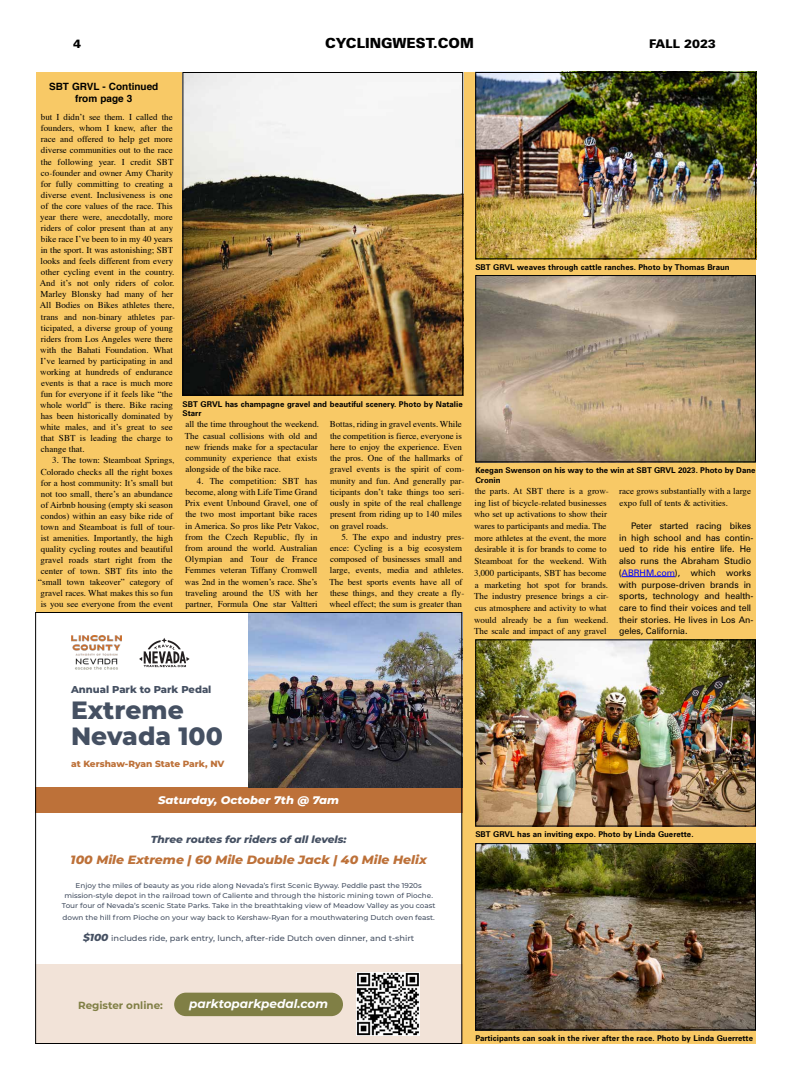
<style>
.page{position:relative;width:792px;height:1080px;background:#fff}
.page>*{position:absolute;margin:0;border:0;box-sizing:border-box;transform-origin:0 0}
.t1{font:800 25px/26.1px "Montserrat";color:#455062}
.t2{font:900 14px "Zurich BT";color:#000}
.t3{font:italic 700 12.1px "Montserrat";color:#fff}
.t4{font:italic 800 12px "Montserrat";color:#bd7139;scale:1.04 1}
.t5{font:900 12px "Zurich BT";color:#000}
.t6{font:italic 800 11px "Montserrat";color:#fff;scale:1.04 1}
.t7{font:700 10.4px "Montserrat";color:#807f45}
.t8{font:italic 800 10.2px "Montserrat";color:#455062;scale:1.04 1}
.t9{font:700 10px/12px "Helvetica";color:#000;text-align:center}
.t10{font:800 10px "Montserrat";color:#455062}
.CU_Text_indent{font:9px/11.1px "Times";color:#000}
.Tagline{font:9px/11.7px "Zurich BT";color:#000}
.t11{font:800 9px "Montserrat";color:#bd7139}
.Cutline{font:700 8px/9.6px "Zurich BT";color:#000}
.t12{font:500 8px "Montserrat";color:#455062;scale:1.04 1}
.t13{font:500 7px/10px "Montserrat";color:#455062;text-align:center;scale:1.04 1}
.s1{color:#00f}
.s2{font-weight:800;font-style:italic;font-size:10.2px}
</style>
<div class="page">
<div style="left:36px;top:72px;width:720px;height:972px;background:#f8c966"></div>
<hr style="left:622px;top:576px;width:53px;height:1px;background:#00f">
<img style="left:477px;top:74px;width:277px;height:183px">
<div style="left:475px;top:72px;width:281px;height:187px;border:1px solid #000"></div>
<img style="left:184px;top:74px;width:277px;height:320px">
<div style="left:182px;top:72px;width:281px;height:324px;border:1px solid #000"></div>
<div style="left:36px;top:612px;width:426px;height:432px;background:#fff"></div>
<div style="left:35px;top:965px;width:427px;height:79px;background:#f2e3d8"></div>
<div style="left:35px;top:787px;width:427px;height:26px;background:#bd7139"></div>
<svg style="left:139px;top:638px;width:50px;height:30px"></svg>
<img style="left:71px;top:635px;width:50px;height:35px">
<img style="left:249px;top:614px;width:211px;height:173px">
<div style="left:174px;top:993px;width:169px;height:23px;background:#807f45;border-radius:12px"></div>
<img style="left:357px;top:973px;width:62px;height:63px">
<img style="left:477px;top:641px;width:277px;height:184px">
<div style="left:475px;top:639px;width:281px;height:188px;border:1px solid #000"></div>
<img style="left:477px;top:845px;width:277px;height:183px">
<div style="left:475px;top:843px;width:281px;height:187px;border:1px solid #000"></div>
<img style="left:477px;top:277px;width:277px;height:183px">
<div style="left:475px;top:275px;width:281px;height:187px;border:1px solid #000"></div>
<h3 class="t5" style="left:73px;top:37px;width:9px">4</h3>
<h2 class="t2" style="left:325px;top:35px;width:150px">CYCLINGWEST.COM</h2>
<h3 class="t5" style="left:649px;top:37px;width:68px">FALL 2023</h3>
<p class="t9" style="left:49px;top:81px;width:111px">SBT GRVL - Continued from page 3</p>
<p class="CU_Text_indent" style="left:40px;top:111px;width:137px">but I didn’t see them. I called the founders, whom I knew, after the race and offered to help get more diverse communities out to the race the following year. I credit SBT co-founder and owner Amy Charity for fully committing to creating a diverse event. Inclusiveness is one of the core values of the race. This year there were, anecdotally, more riders of color present than at any bike race I’ve been to in my 40 years in the sport. It was astonishing; SBT looks and feels different from every other cycling event in the country.<br>And it’s not only riders of color.<br>Marley Blonsky had many of her All Bodies on Bikes athletes there, trans and non-binary athletes par&shy;ticipated, a diverse group of young riders from Los Angeles were there with the Bahati Foundation. What I’ve learned by participating in and working at hundreds of endurance events is that a race is much more fun for everyone if it feels like “the whole world” is there. Bike racing has been historically dominated by white males, and it’s great to see that SBT is leading the charge to change that.</p>
<p class="CU_Text_indent" style="left:38px;top:454px;width:138px;text-indent:14px">3. The town: Steamboat Springs, Colorado checks all the right boxes for a host community: It’s small but not too small, there’s an abundance of Airbnb housing (empty ski season condos) within an easy bike ride of town and Steamboat is full of tour&shy;ist amenities. Importantly, the high quality cycling routes and beautiful gravel roads start right from the center of town. SBT fits into the “small town takeover” category of gravel races. What makes this so fun is you see everyone from the event</p>
<p class="Cutline" style="left:183px;top:399px;width:282px">SBT GRVL has champagne gravel and beautiful scenery. Photo by Natalie<br>Starr</p>
<p class="CU_Text_indent" style="left:185px;top:418px;width:136px">all the time throughout the weekend.<br>The casual collisions with old and new friends make for a spectacular community experience that exists alongside of the bike race.</p>
<p class="CU_Text_indent" style="left:185px;top:474px;width:136px;text-indent:12px">4. The competition: SBT has become, along with Life Time Grand<br>Prix event Unbound Gravel, one of the two most important bike races in America. So pros like Petr Vakoc, from the Czech Republic, fly in from around the world. Australian<br>Olympian and Tour de France<br>Femmes veteran Tiffany Cromwell was 2nd in the women’s race. She’s traveling around the US with her partner, Formula One star Valtteri</p>
<p class="CU_Text_indent" style="left:330px;top:418px;width:136px">Bottas, riding in gravel events. While the competition is fierce, everyone is here to enjoy the experience. Even the pros. One of the hallmarks of gravel events is the spirit of com&shy;munity and fun. And generally par&shy;ticipants don’t take things too seri&shy;ously in spite of the real challenge present from riding up to 140 miles on gravel roads.</p>
<p class="CU_Text_indent" style="left:329px;top:530px;width:136px;text-indent:12px">5. The expo and industry pres&shy;ence: Cycling is a big ecosystem composed of businesses small and large, events, media and athletes.<br>The best sports events have all of these things, and they create a fly&shy;wheel effect; the sum is greater than</p>
<p class="Cutline" style="left:475px;top:263px;width:256px">SBT GRVL weaves through cattle ranches. Photo by Thomas Braun</p>
<p class="Cutline" style="left:475px;top:466px;width:282px">Keegan Swenson on his way to the win at SBT GRVL 2023. Photo by Dane<br>Cronin</p>
<p class="CU_Text_indent" style="left:474px;top:484px;width:136px;line-height:11.7px">the parts. At SBT there is a grow&shy;ing list of bicycle-related businesses who set up activations to show their wares to participants and media. The more athletes at the event, the more desirable it is for brands to come to Steamboat for the weekend. With 3,000 participants, SBT has become a marketing hot spot for brands.<br>The industry presence brings a cir&shy;cus atmosphere and activity to what would already be a fun weekend.<br>The scale and impact of any gravel</p>
<p class="CU_Text_indent" style="left:619px;top:484px;width:133px;line-height:11.7px">race grows substantially with a large expo full of tents &amp; activities.</p>
<p class="Tagline" style="left:619px;top:520px;width:136px;text-indent:12px">Peter started racing bikes in high school and has contin&shy;ued to ride his entire life. He also runs the Abraham Studio (<span class="s1">ABRHM.com</span>), which works with purpose-driven brands in sports, technology and health&shy;care to find their voices and tell their stories. He lives in Los An&shy;geles, California.</p>
<p class="t10" style="left:71px;top:682px;width:142px">Annual Park to Park Pedal</p>
<p class="t1" style="left:71px;top:696px;width:153px">Extreme<br>Nevada 100</p>
<p class="t11" style="left:71px;top:757px;width:155px">at Kershaw-Ryan State Park, NV</p>
<p class="t6" style="left:158px;top:792px;width:176px">Saturday, October 7th @ 7am</p>
<p class="t8" style="left:151px;top:832px;width:190px">Three routes for riders of all levels:</p>
<p class="t4" style="left:71px;top:851px;width:344px">100 Mile Extreme | 60 Mile Double Jack | 40 Mile Helix</p>
<p class="t13" style="left:62px;top:880px;width:361px">Enjoy the miles of beauty as you ride along Nevada’s first Scenic Byway. Peddle past the 1920s mission-style depot in the railroad town of Caliente and through the historic mining town of Pioche.<br>Tour four of Nevada’s scenic State Parks. Take in the breathtaking view of Meadow Valley as you coast</p>
<p class="t13" style="left:63px;top:912px;width:360px">down the hill from Pioche on your way back to Kershaw-Ryan for a mouthwatering Dutch oven feast.</p>
<p class="t12" style="left:83px;top:933px;width:320px"><span class="s2">$100</span> includes ride, park entry, lunch, after-ride Dutch oven dinner, and t-shirt</p>
<p class="Cutline" style="left:475px;top:830px;width:220px">SBT GRVL has an inviting expo. Photo by Linda Guerette.</p>
<p class="t7" style="left:78px;top:998px;width:86px">Register online:</p>
<p class="t3" style="left:189px;top:995px;width:141px">parktoparkpedal.com</p>
<p class="Cutline" style="left:476px;top:1034px;width:279px">Participants can soak in the river after the race. Photo by Linda Guerrette</p>
</div>
